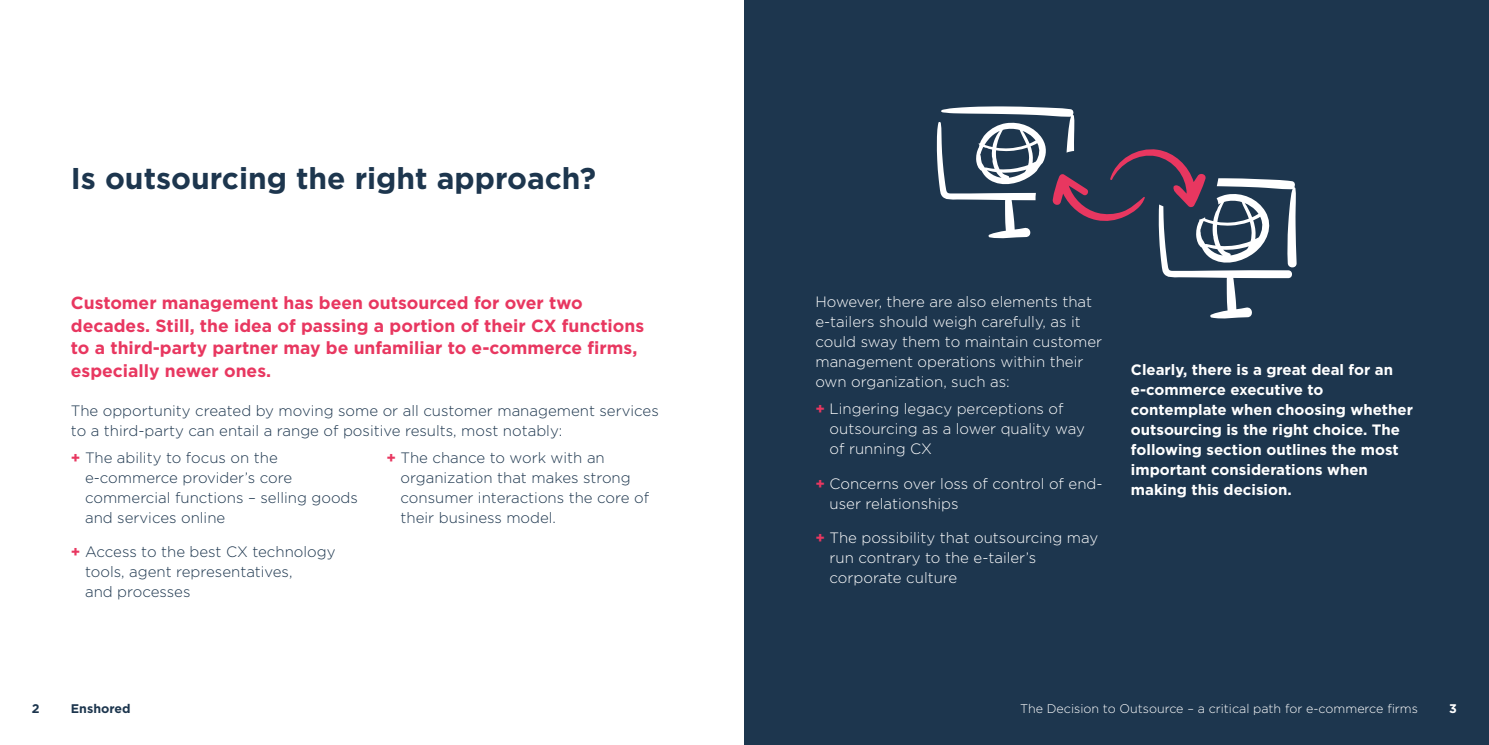
<style>
.page{position:relative;width:1489px;height:745px;background:#fff}
.page>*{position:absolute;margin:0;border:0;box-sizing:border-box;transform-origin:0 0}
.t1{font:700 30px "Gotham";color:#1d364e}
.t2{font:700 17.5px/22.5px "Gotham";color:#e83760}
.t3{font:300 15px/20px "Gotham";color:#1d364e}
.t4{font:300 15px/20px "Gotham";color:#fff}
.t5{font:700 15px/20px "Gotham";color:#fff}
.t6{font:300 12.5px "Gotham";color:#fff}
.t7{font:700 12.5px "Gotham";color:#1d364e}
.t8{font:700 12.5px "Gotham";color:#fff}
.s1{font-weight:700;color:#e83760}
</style>
<div class="page">
<div style="left:744px;top:0;width:744px;height:744px;background:#1d364e"></div>
<svg style="left:936px;top:106px;width:360px;height:213px"></svg>
<h1 class="t1" style="left:71px;top:158px;width:526px">Is outsourcing the right approach?</h1>
<p class="t2" style="left:71px;top:291px;width:575px">Customer management has been outsourced for over two decades. Still, the idea of passing a portion of their CX functions to a third-party partner may be unfamiliar to e-commerce firms, especially newer ones.</p>
<p class="t4" style="left:815px;top:291px;width:288px">However, there are also elements that e-tailers should weigh carefully, as it could sway them to maintain customer management operations within their own organization, such as:</p>
<p class="t4" style="left:829px;top:398px;width:257px;text-indent:-14px"><span class="s1">+</span> Lingering legacy perceptions of outsourcing as a lower quality way of running CX</p>
<p class="t4" style="left:829px;top:472px;width:274px;text-indent:-14px"><span class="s1">+</span> Concerns over loss of control of end&shy;user relationships</p>
<p class="t4" style="left:829px;top:526px;width:270px;text-indent:-14px"><span class="s1">+</span> The possibility that outsourcing may run contrary to the e-tailer’s corporate culture</p>
<p class="t3" style="left:71px;top:400px;width:589px">The opportunity created by moving some or all customer management services to a third-party can entail a range of positive results, most notably:</p>
<p class="t3" style="left:85px;top:447px;width:274px;text-indent:-14px"><span class="s1">+</span> The ability to focus on the e-commerce provider’s core commercial functions – selling goods and services online</p>
<p class="t3" style="left:85px;top:541px;width:252px;text-indent:-14px"><span class="s1">+</span> Access to the best CX technology tools, agent representatives,<br>and processes</p>
<p class="t3" style="left:400px;top:447px;width:250px;text-indent:-14px"><span class="s1">+</span> The chance to work with an organization that makes strong consumer interactions the core of their business model.</p>
<p class="t5" style="left:1130px;top:359px;width:283px">Clearly, there is a great deal for an e-commerce executive to contemplate when choosing whether outsourcing is the right choice. The following section outlines the most important considerations when making this decision.</p>
<p class="t7" style="left:32px;top:699px;width:9px">2</p>
<p class="t7" style="left:71px;top:699px;width:61px">Enshored</p>
<p class="t6" style="left:1020px;top:700px;width:399px">The Decision to Outsource – a critical path for e-commerce firms</p>
<p class="t8" style="left:1449px;top:699px;width:9px">3</p>
</div>
